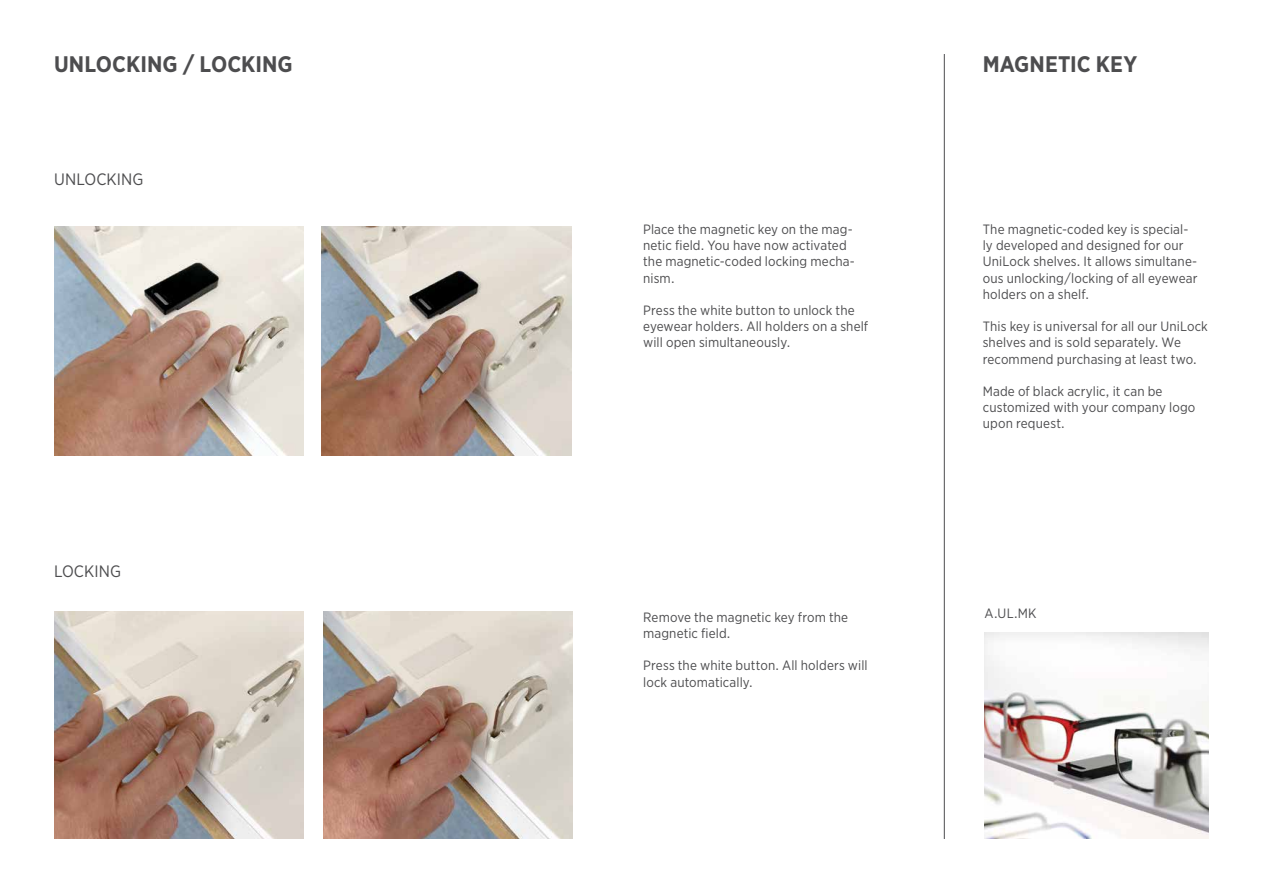
<style>
.page{position:relative;width:1263px;height:893px;background:#fff}
.page>*{position:absolute;margin:0;border:0;box-sizing:border-box;transform-origin:0 0}
.t1{font:700 22.5px "Gotham Narrow";color:#4d4d4f}
.t2{font:16.5px "Gotham Narrow";letter-spacing:.005em;color:#4d4d4f}
.t3{font:13.5px/16.2px "Gotham Narrow";letter-spacing:.01em;color:#4d4d4f}
</style>
<div class="page">
<hr style="left:944px;top:54px;width:1px;height:785px;background:#4d4d4f">
<img style="left:984px;top:633px;width:225px;height:206px">
<img style="left:54px;top:227px;width:250px;height:228px">
<img style="left:322px;top:227px;width:249px;height:228px">
<img style="left:323px;top:611px;width:250px;height:228px">
<img style="left:54px;top:611px;width:250px;height:228px">
<h1 class="t1" style="left:54px;top:50px;width:240px">UNLOCKING / LOCKING</h1>
<h1 class="t1" style="left:983px;top:50px;width:156px">MAGNETIC KEY</h1>
<p class="t2" style="left:54px;top:169px;width:91px">UNLOCKING</p>
<p class="t2" style="left:54px;top:561px;width:69px">LOCKING</p>
<p class="t3" style="left:643px;top:221px;width:213px">Place the magnetic key on the mag&shy;netic field. You have now activated the magnetic-coded locking mecha&shy;nism.</p>
<p class="t3" style="left:643px;top:302px;width:227px">Press the white button to unlock the eyewear holders. All holders on a shelf will open simultaneously.</p>
<p class="t3" style="left:643px;top:609px;width:206px">Remove the magnetic key from the magnetic field.</p>
<p class="t3" style="left:643px;top:657px;width:226px">Press the white button. All holders will lock automatically.</p>
<p class="t3" style="left:983px;top:221px;width:216px">The magnetic-coded key is special&shy;ly developed and designed for our<br>UniLock shelves. It allows simultane&shy;ous unlocking/locking of all eyewear holders on a shelf.</p>
<p class="t3" style="left:983px;top:318px;width:227px">This key is universal for all our UniLock shelves and is sold separately. We recommend purchasing at least two.</p>
<p class="t3" style="left:983px;top:383px;width:214px">Made of black acrylic, it can be customized with your company logo upon request.</p>
<p class="t3" style="left:984px;top:605px;width:54px">A.UL.MK</p>
</div>
